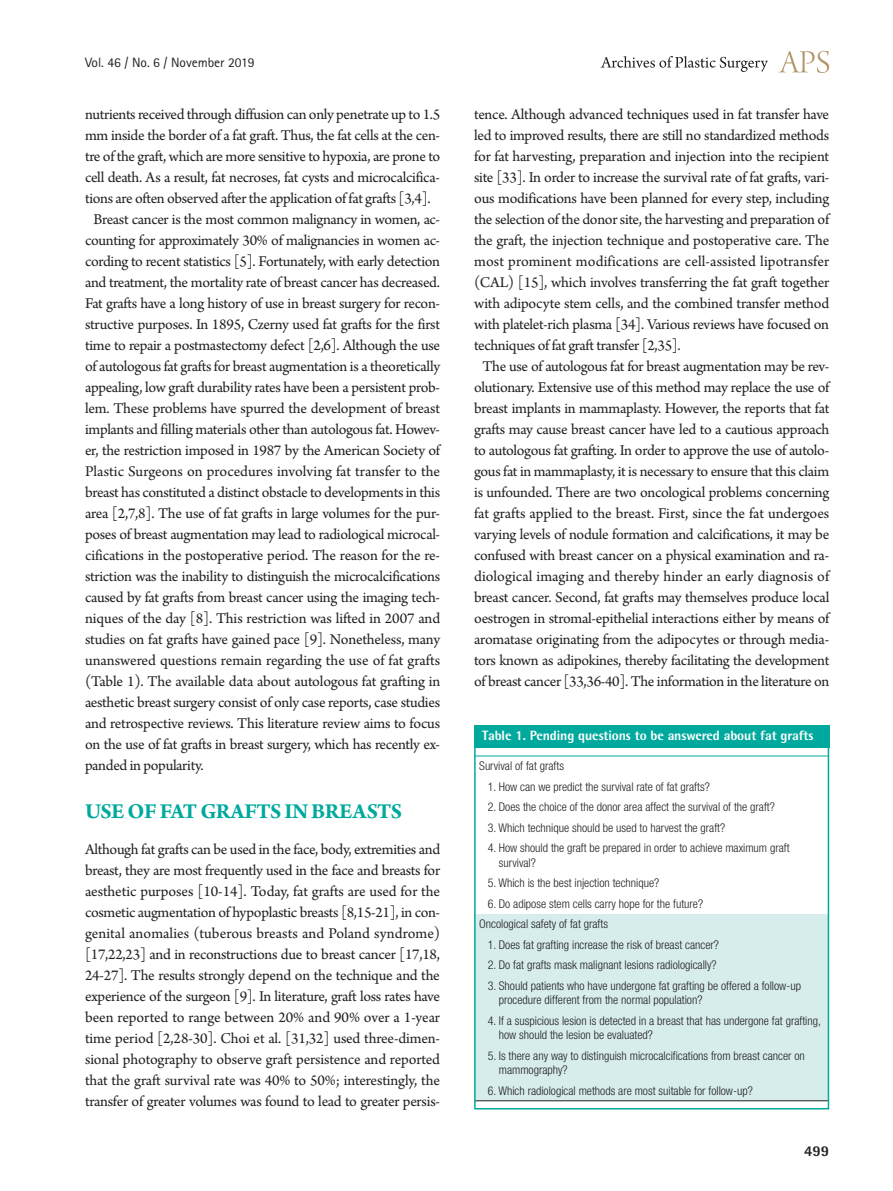
<style>
.page{position:relative;width:893px;height:1191px;background:#fff}
.page>*{position:absolute;margin:0;border:0;box-sizing:border-box;transform-origin:0 0}
.대제목{font:700 22.5px "Arno Pro";letter-spacing:-.02em;color:#00a99d}
.본문{font:15.75px/21px "Arno Pro";letter-spacing:-.02em;color:#231f20;text-align:justify}
.본문_0{font:15.75px/21px "Arno Pro";letter-spacing:-.02em;color:#231f20;text-align:justify}
.t1{font:800 15px "Rotis Semi Sans Std";color:#231f20}
.표그림제목{font:800 13.5px "Rotis Semi Sans Std";letter-spacing:-.01em;color:#fff}
.t2{font:13.5px "Rotis Sans Serif Std";color:#231f20}
.표본문{font:300 condensed 12px/14.4px "Helvetica Neue LT Std";color:#231f20}
</style>
<div class="page">
<svg style="left:779px;top:51px;width:50px;height:22px"></svg>
<svg style="left:601px;top:56px;width:167px;height:16px"></svg>
<div style="left:477px;top:914px;width:349px;height:186px;background:#d6edec"></div>
<hr style="left:475px;top:1100px;width:353px;height:1px;background:#231f20">
<hr style="left:475px;top:755px;width:353px;height:1px;background:#00a99d">
<div style="left:474px;top:725px;width:355px;height:22px;background:#00a99d"></div>
<div style="left:474px;top:725px;width:355px;height:384px;border:2px solid #00a99d"></div>
<p class="t2" style="left:85px;top:54px;width:171px">Vol. 46 / No. 6 / November 2019</p>
<p class="본문" style="left:85px;top:105px;width:357px">nutrients received through diffusion can only penetrate up to 1.5 mm inside the border of a fat graft. Thus, the fat cells at the cen&shy;tre of the graft, which are more sensitive to hypoxia, are prone to cell death. As a result, fat necroses, fat cysts and microcalcifica&shy;tions are often observed after the application of fat grafts [3,4].</p>
<p class="본문" style="left:85px;top:210px;width:357px;text-indent:9px">Breast cancer is the most common malignancy in women, ac&shy;counting for approximately 30% of malignancies in women ac&shy;cording to recent statistics [5]. Fortunately, with early detection and treatment, the mortality rate of breast cancer has decreased.<br>Fat grafts have a long history of use in breast surgery for recon&shy;structive purposes. In 1895, Czerny used fat grafts for the first time to repair a postmastectomy defect [2,6]. Although the use of autologous fat grafts for breast augmentation is a theoretically appealing, low graft durability rates have been a persistent prob&shy;lem. These problems have spurred the development of breast implants and filling materials other than autologous fat. Howev&shy;er, the restriction imposed in 1987 by the American Society of Plastic Surgeons on procedures involving fat transfer to the breast has constituted a distinct obstacle to developments in this area [2,7,8]. The use of fat grafts in large volumes for the pur&shy;poses of breast augmentation may lead to radiological microcal&shy;cifications in the postoperative period. The reason for the re&shy;striction was the inability to distinguish the microcalcifications caused by fat grafts from breast cancer using the imaging tech&shy;niques of the day [8]. This restriction was lifted in 2007 and studies on fat grafts have gained pace [9]. Nonetheless, many unanswered questions remain regarding the use of fat grafts (Table 1). The available data about autologous fat grafting in aesthetic breast surgery consist of only case reports, case studies and retrospective reviews. This literature review aims to focus on the use of fat grafts in breast surgery, which has recently ex&shy;panded in popularity.</p>
<p class="대제목" style="left:85px;top:798px;width:318px">USE OF FAT GRAFTS IN BREASTS</p>
<p class="본문_0" style="left:85px;top:840px;width:357px">Although fat grafts can be used in the face, body, extremities and breast, they are most frequently used in the face and breasts for aesthetic purposes [10-14]. Today, fat grafts are used for the cosmetic augmentation of hypoplastic breasts [8,15-21], in con&shy;genital anomalies (tuberous breasts and Poland syndrome) [17,22,23] and in reconstructions due to breast cancer [17,18, 24-27]. The results strongly depend on the technique and the experience of the surgeon [9]. In literature, graft loss rates have been reported to range between 20% and 90% over a 1-year time period [2,28-30]. Choi et al. [31,32] used three-dimen&shy;sional photography to observe graft persistence and reported that the graft survival rate was 40% to 50%; interestingly, the transfer of greater volumes was found to lead to greater persis-</p>
<p class="본문_0" style="left:474px;top:105px;width:357px">tence. Although advanced techniques used in fat transfer have led to improved results, there are still no standardized methods for fat harvesting, preparation and injection into the recipient site [33]. In order to increase the survival rate of fat grafts, vari&shy;ous modifications have been planned for every step, including the selection of the donor site, the harvesting and preparation of the graft, the injection technique and postoperative care. The most prominent modifications are cell-assisted lipotransfer (CAL) [15], which involves transferring the fat graft together with adipocyte stem cells, and the combined transfer method with platelet-rich plasma [34]. Various reviews have focused on techniques of fat graft transfer [2,35].</p>
<p class="본문" style="left:474px;top:357px;width:357px;text-align:center">The use of autologous fat for breast augmentation may be rev&shy;olutionary. Extensive use of this method may replace the use of breast implants in mammaplasty. However, the reports that fat grafts may cause breast cancer have led to a cautious approach to autologous fat grafting. In order to approve the use of autolo&shy;gous fat in mammaplasty, it is necessary to ensure that this claim is unfounded. There are two oncological problems concerning fat grafts applied to the breast. First, since the fat undergoes varying levels of nodule formation and calcifications, it may be confused with breast cancer on a physical examination and ra&shy;diological imaging and thereby hinder an early diagnosis of breast cancer. Second, fat grafts may themselves produce local oestrogen in stromal-epithelial interactions either by means of aromatase originating from the adipocytes or through media&shy;tors known as adipokines, thereby facilitating the development of breast cancer [33,36-40]. The information in the literature on</p>
<p class="표그림제목" style="left:482px;top:726px;width:333px">Table 1. Pending questions to be answered about fat grafts</p>
<p class="표본문" style="left:479px;top:758px;width:86px">Survival of fat grafts</p>
<p class="표본문" style="left:488px;top:779px;width:224px">1. How can we predict the survival rate of fat grafts?</p>
<p class="표본문" style="left:488px;top:799px;width:289px">2. Does the choice of the donor area affect the survival of the graft?</p>
<p class="표본문" style="left:488px;top:820px;width:239px">3. Which technique should be used to harvest the graft?</p>
<p class="표본문" style="left:499px;top:840px;width:292px;text-indent:-11px">4. How should the graft be prepared in order to achieve maximum graft survival?</p>
<p class="표본문" style="left:488px;top:875px;width:173px">5. Which is the best injection technique?</p>
<p class="표본문" style="left:488px;top:896px;width:217px">6. Do adipose stem cells carry hope for the future?</p>
<p class="표본문" style="left:479px;top:916px;width:130px">Oncological safety of fat grafts</p>
<p class="표본문" style="left:488px;top:937px;width:233px">1. Does fat grafting increase the risk of breast cancer?</p>
<p class="표본문" style="left:488px;top:957px;width:230px">2. Do fat grafts mask malignant lesions radiologically?</p>
<p class="표본문" style="left:499px;top:978px;width:304px;text-indent:-11px">3. Should patients who have undergone fat grafting be offered a follow-up procedure different from the normal population?</p>
<p class="표본문" style="left:499px;top:1013px;width:324px;text-indent:-11px">4. If a suspicious lesion is detected in a breast that has undergone fat grafting, how should the lesion be evaluated?</p>
<p class="표본문" style="left:499px;top:1048px;width:307px;text-indent:-11px">5. Is there any way to distinguish microcalcifications from breast cancer on mammography?</p>
<p class="표본문" style="left:488px;top:1083px;width:267px">6. Which radiological methods are most suitable for follow-up?</p>
<p class="t1" style="left:804px;top:1141px;width:27px">499</p>
</div>
